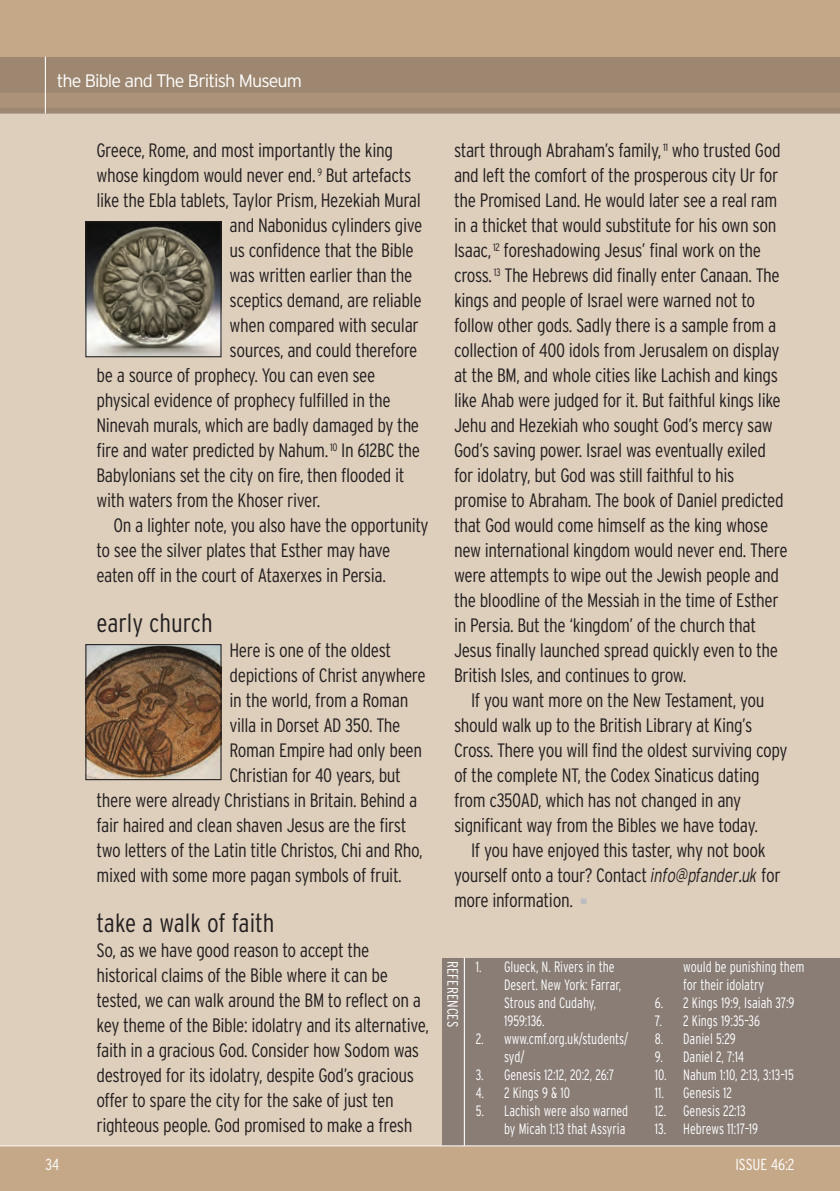
<style>
.page{position:relative;width:840px;height:1191px;background:#fff}
.page>*{position:absolute;margin:0;border:0;box-sizing:border-box;transform-origin:0 0}
.t1{font:300 condensed 26px "Interstate";color:#231f20}
.t2{font:300 condensed 19.4px/25px "Interstate";letter-spacing:-.02em;color:#231f20}
.t3{font:300 18px "Interstate";letter-spacing:-.05em;color:#fff}
.t4{font:300 condensed 16px "Interstate";color:#fff}
.t5{font:300 condensed 15px/18px "Interstate";color:#fff;scale:.9 1}
.t6{font:300 condensed 15px "Interstate";color:#fff}
.s1{font-style:italic;font-stretch:normal}
</style>
<div class="page">
<div style="left:0;top:0;width:839px;height:1191px;background:#c5a888"></div>
<div style="left:0;top:113px;width:839px;height:1032px;background:#decfbc"></div>
<div style="left:0;top:57px;width:839px;height:37px;background:#9e8770"></div>
<div style="left:0;top:94px;width:839px;height:13px;background:#ab9278"></div>
<div style="left:0;top:107px;width:839px;height:6px;background:#9f8871"></div>
<hr style="left:45px;top:57px;width:1px;height:56px;background:#fff">
<div style="left:442px;top:958px;width:397px;height:187px;background:#897d76"></div>
<hr style="left:463px;top:957px;width:1px;height:188px;background:#fff">
<img style="left:87px;top:223px;width:132px;height:132px">
<div style="left:85px;top:221px;width:136px;height:136px;border:1px solid #231f20"></div>
<img style="left:87px;top:646px;width:132px;height:132px">
<div style="left:85px;top:644px;width:136px;height:136px;border:1px solid #231f20"></div>
<hr style="left:0;top:1145px;width:839px;height:1px;background:#fff">
<svg style="left:581px;top:898px;width:5px;height:6px"></svg>
<p class="t3" style="left:57px;top:70px;width:247px">the Bible and The British Museum</p>
<p class="t2" style="left:96px;top:138px;width:298px">Greece, Rome, and most importantly the king</p>
<p class="t2" style="left:96px;top:163px;width:316px">whose kingdom would never end. <sup>9</sup> But artefacts</p>
<p class="t2" style="left:96px;top:188px;width:326px">like the Ebla tablets, Taylor Prism, Hezekiah Mural</p>
<p class="t2" style="left:229px;top:213px;width:194px">and Nabonidus cylinders give</p>
<p class="t2" style="left:229px;top:238px;width:185px">us confidence that the Bible</p>
<p class="t2" style="left:229px;top:263px;width:184px">was written earlier than the</p>
<p class="t2" style="left:229px;top:288px;width:193px">sceptics demand, are reliable</p>
<p class="t2" style="left:229px;top:313px;width:191px">when compared with secular</p>
<p class="t2" style="left:229px;top:338px;width:189px">sources, and could therefore</p>
<p class="t2" style="left:96px;top:363px;width:280px">be a source of prophecy. You can even see</p>
<p class="t2" style="left:96px;top:388px;width:295px">physical evidence of prophecy fulfilled in the</p>
<p class="t2" style="left:96px;top:413px;width:324px">Ninevah murals, which are badly damaged by the</p>
<p class="t2" style="left:96px;top:438px;width:325px">fire and water predicted by Nahum. <sup>10</sup> In 612BC the</p>
<p class="t2" style="left:96px;top:463px;width:309px">Babylonians set the city on fire, then flooded it</p>
<p class="t2" style="left:96px;top:488px;width:225px">with waters from the Khoser river.</p>
<p class="t2" style="left:113px;top:513px;width:316px">On a lighter note, you also have the opportunity</p>
<p class="t2" style="left:96px;top:538px;width:295px">to see the silver plates that Esther may have</p>
<p class="t2" style="left:96px;top:563px;width:291px">eaten off in the court of Ataxerxes in Persia.</p>
<h1 class="t1" style="left:96px;top:608px;width:118px">early church</h1>
<p class="t2" style="left:229px;top:638px;width:163px">Here is one of the oldest</p>
<p class="t2" style="left:229px;top:663px;width:198px">depictions of Christ anywhere</p>
<p class="t2" style="left:229px;top:688px;width:180px">in the world, from a Roman</p>
<p class="t2" style="left:229px;top:713px;width:172px">villa in Dorset AD 350. The</p>
<p class="t2" style="left:229px;top:738px;width:194px">Roman Empire had only been</p>
<p class="t2" style="left:229px;top:763px;width:173px">Christian for 40 years, but</p>
<p class="t2" style="left:96px;top:788px;width:322px">there were already Christians in Britain. Behind a</p>
<p class="t2" style="left:96px;top:813px;width:311px">fair haired and clean shaven Jesus are the first</p>
<p class="t2" style="left:96px;top:838px;width:327px">two letters of the Latin title Christos, Chi and Rho,</p>
<p class="t2" style="left:96px;top:863px;width:307px">mixed with some more pagan symbols of fruit.</p>
<h1 class="t1" style="left:96px;top:908px;width:179px">take a walk of faith</h1>
<p class="t2" style="left:96px;top:938px;width:334px">So, as we have good reason to accept the historical claims of the Bible where it can be tested, we can walk around the BM to reflect on a key theme of the Bible: idolatry and its alternative, faith in a gracious God. Consider how Sodom was destroyed for its idolatry, despite God’s gracious offer to spare the city for the sake of just ten righteous people. God promised to make a fresh</p>
<p class="t2" style="left:454px;top:138px;width:335px">start through Abraham’s family, <sup>11</sup> who trusted God and left the comfort of the prosperous city Ur for the Promised Land. He would later see a real ram in a thicket that would substitute for his own son Isaac, <sup>12</sup> foreshadowing Jesus’ final work on the cross. <sup>13</sup> The Hebrews did finally enter Canaan. The kings and people of Israel were warned not to follow other gods. Sadly there is a sample from a collection of 400 idols from Jerusalem on display at the BM, and whole cities like Lachish and kings like Ahab were judged for it. But faithful kings like Jehu and Hezekiah who sought God’s mercy saw God’s saving power. Israel was eventually exiled for idolatry, but God was still faithful to his promise to Abraham. The book of Daniel predicted that God would come himself as the king whose new international kingdom would never end. There were attempts to wipe out the Jewish people and the bloodline of the Messiah in the time of Esther in Persia. But the ‘kingdom’ of the church that Jesus finally launched spread quickly even to the British Isles, and continues to grow.</p>
<p class="t2" style="left:454px;top:688px;width:335px;text-indent:17px">If you want more on the New Testament, you should walk up to the British Library at King’s Cross. There you will find the oldest surviving copy of the complete NT, the Codex Sinaticus dating from c350AD, which has not changed in any significant way from the Bibles we have today.</p>
<p class="t2" style="left:454px;top:838px;width:328px;text-indent:17px">If you have enjoyed this taster, why not book yourself onto a tour? Contact <span class="s1">info@pfander.uk</span> for more information.</p>
<p class="t6" style="left:461px;top:961px;width:67px;rotate:90deg">REFERENCES</p>
<p class="t5" style="left:504px;top:958px;width:132px;text-indent:-28px">1. Glueck, N. Rivers in the<br>Desert. New York: Farrar,<br>Strous and Cudahy,<br>1959:136.</p>
<p class="t5" style="left:504px;top:1030px;width:139px;text-indent:-28px">2. www.cmf.org.uk/students/ syd/</p>
<p class="t5" style="left:475px;top:1066px;width:155px">3. Genesis 12:12, 20:2, 26:7</p>
<p class="t5" style="left:475px;top:1084px;width:106px">4. 2 Kings 9 &amp; 10</p>
<p class="t5" style="left:475px;top:1102px;width:171px;text-align:right">5. Lachish were also warned by Micah 1:13 that Assyria</p>
<p class="t5" style="left:682px;top:958px;width:136px">would be punishing them for their idolatry</p>
<p class="t5" style="left:654px;top:994px;width:156px">6. 2 Kings 19:9, Isaiah 37:9</p>
<p class="t5" style="left:654px;top:1012px;width:118px">7. 2 Kings 19:35–36</p>
<p class="t5" style="left:654px;top:1030px;width:91px">8. Daniel 5:29</p>
<p class="t5" style="left:654px;top:1048px;width:100px">9. Daniel 2, 7:14</p>
<p class="t5" style="left:654px;top:1066px;width:156px">10. Nahum 1:10, 2:13, 3:13–15</p>
<p class="t5" style="left:654px;top:1084px;width:87px">11. Genesis 12</p>
<p class="t5" style="left:654px;top:1102px;width:102px">12. Genesis 22:13</p>
<p class="t5" style="left:654px;top:1120px;width:116px">13. Hebrews 11:17–19</p>
<p class="t4" style="left:45px;top:1154px;width:15px">34</p>
<p class="t4" style="left:735px;top:1154px;width:61px">ISSUE 46:2</p>
</div>
